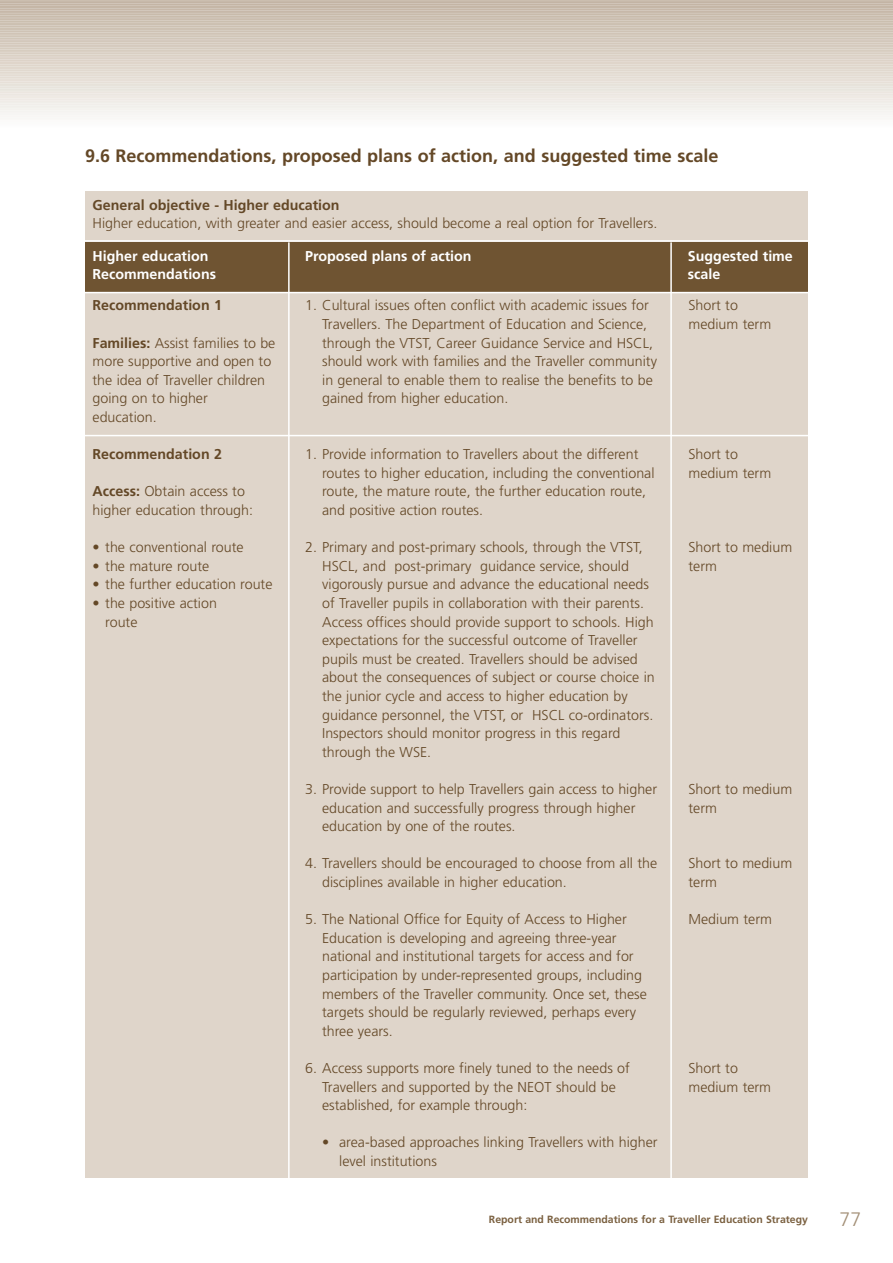
<style>
.page{position:relative;width:893px;height:1263px;background:#fff}
.page>*{position:absolute;margin:0;border:0;box-sizing:border-box;transform-origin:0 0}
.t1{font:300 19.5px "Frutiger";color:#a28e75}
.t2{font:700 18px "Frutiger";color:#644827}
.t3{font:300 14.25px/18.6px "Frutiger";color:#644827}
.t4{font:700 14.25px "Frutiger";color:#fff}
.t5{font:700 14.25px "Frutiger";color:#644827}
.t6{font:700 10.5px "Frutiger";color:#7b6141}
.s1{font-weight:700}
</style>
<div class="page">
<div style="left:0;top:0;width:893px;height:5px;background:#c3b4a4"></div>
<div style="left:0;top:2px;width:893px;height:5px;background:#d0c4b8"></div>
<hr style="left:0;top:4px;width:893px;height:4px;background:#c9bcad">
<hr style="left:0;top:6px;width:893px;height:4px;background:#c5b7a7">
<div style="left:0;top:7px;width:893px;height:5px;background:#d0c5b9"></div>
<hr style="left:0;top:9px;width:893px;height:4px;background:#ccbfb2">
<hr style="left:0;top:11px;width:893px;height:4px;background:#c7b9aa">
<div style="left:0;top:12px;width:893px;height:5px;background:#d0c4b7"></div>
<div style="left:0;top:14px;width:893px;height:5px;background:#d4cabe"></div>
<hr style="left:0;top:16px;width:893px;height:4px;background:#c9bcad">
<div style="left:0;top:17px;width:893px;height:5px;background:#cec2b5"></div>
<div style="left:0;top:19px;width:893px;height:5px;background:#d6ccc0"></div>
<hr style="left:0;top:21px;width:893px;height:4px;background:#ccbfb0">
<div style="left:0;top:24px;width:893px;height:5px;background:#d7cdc2"></div>
<hr style="left:0;top:26px;width:893px;height:4px;background:#d2c7ba">
<hr style="left:0;top:28px;width:893px;height:4px;background:#cec2b4">
<div style="left:0;top:29px;width:893px;height:5px;background:#d6cdc1"></div>
<div style="left:0;top:31px;width:893px;height:5px;background:#dad1c6"></div>
<hr style="left:0;top:33px;width:893px;height:4px;background:#d1c5b7">
<div style="left:0;top:34px;width:893px;height:5px;background:#d7cdc0"></div>
<div style="left:0;top:36px;width:893px;height:5px;background:#dbd3c9"></div>
<hr style="left:0;top:38px;width:893px;height:4px;background:#d3c7bb">
<div style="left:0;top:41px;width:893px;height:5px;background:#ddd4ca"></div>
<hr style="left:0;top:43px;width:893px;height:4px;background:#d5cabe">
<div style="left:0;top:46px;width:893px;height:5px;background:#ddd5cb"></div>
<svg style="left:0;top:48px;width:893px;height:4px;fill:#d7cdc0"></svg>
<div style="left:0;top:51px;width:893px;height:5px;background:#ded5cb"></div>
<div style="left:0;top:53px;width:893px;height:5px;background:#e2dbd1"></div>
<hr style="left:0;top:55px;width:893px;height:4px;background:#dcd1c6">
<div style="left:0;top:58px;width:893px;height:5px;background:#e4dcd4"></div>
<hr style="left:0;top:60px;width:893px;height:4px;background:#ded4c9">
<div style="left:0;top:63px;width:893px;height:5px;background:#e5ded5"></div>
<hr style="left:0;top:65px;width:893px;height:4px;background:#e0d8cd">
<div style="left:0;top:68px;width:893px;height:5px;background:#e5dfd6"></div>
<div style="left:0;top:70px;width:893px;height:5px;background:#e8e2da"></div>
<hr style="left:0;top:72px;width:893px;height:4px;background:#e3dcd2">
<div style="left:0;top:75px;width:893px;height:5px;background:#e9e4dd"></div>
<hr style="left:0;top:77px;width:893px;height:4px;background:#e6dfd6">
<div style="left:0;top:80px;width:893px;height:5px;background:#ece6e0"></div>
<hr style="left:0;top:82px;width:893px;height:4px;background:#e7e2da">
<div style="left:0;top:85px;width:893px;height:5px;background:#e8e4dd"></div>
<div style="left:0;top:90px;width:893px;height:5px;background:#ece6e0"></div>
<div style="left:0;top:95px;width:893px;height:5px;background:#efeae4"></div>
<hr style="left:0;top:99px;width:893px;height:4px;background:#f0ece7">
<div style="left:0;top:102px;width:893px;height:5px;background:#f1eeea"></div>
<div style="left:0;top:107px;width:893px;height:5px;background:#f4f2ee"></div>
<div style="left:0;top:112px;width:893px;height:5px;background:#f6f5f3"></div>
<div style="left:0;top:117px;width:893px;height:5px;background:#f9f8f6"></div>
<hr style="left:0;top:121px;width:893px;height:4px;background:#fbfbfa">
<div style="left:85px;top:191px;width:723px;height:987px;background:#dfd5ca"></div>
<div style="left:85px;top:242px;width:723px;height:50px;background:#6f5432"></div>
<hr style="left:82px;top:240px;width:735px;height:2px;background:#fff">
<hr style="left:82px;top:292px;width:735px;height:1px;background:#fff">
<hr style="left:82px;top:435px;width:735px;height:1px;background:#fff">
<hr style="left:288px;top:242px;width:2px;height:944px;background:#fff">
<hr style="left:670px;top:242px;width:2px;height:944px;background:#fff">
<p class="t2" style="left:85px;top:149px;width:635px">9.6 Recommendations, proposed plans of action, and suggested time scale</p>
<p class="t5" style="left:93px;top:199px;width:249px">General objective - Higher education</p>
<p class="t3" style="left:93px;top:215px;width:566px">Higher education, with greater and easier access, should become a real option for Travellers.</p>
<p class="t4" style="left:93px;top:250px;width:117px">Higher education</p>
<p class="t4" style="left:305px;top:250px;width:168px">Proposed plans of action</p>
<p class="t4" style="left:688px;top:250px;width:106px">Suggested time</p>
<p class="t4" style="left:93px;top:268px;width:125px">Recommendations</p>
<p class="t4" style="left:688px;top:268px;width:34px">scale</p>
<p class="t5" style="left:93px;top:300px;width:131px">Recommendation 1</p>
<p class="t3" style="left:93px;top:334px;width:184px"><span class="s1">Families:</span> Assist families to be more supportive and open to the idea of Traveller children going on to higher education.</p>
<p class="t5" style="left:93px;top:448px;width:131px">Recommendation 2</p>
<p class="t3" style="left:93px;top:483px;width:162px"><span class="s1">Access:</span> Obtain access to higher education through:</p>
<p class="t3" style="left:93px;top:539px;width:153px">• the conventional route</p>
<p class="t3" style="left:93px;top:558px;width:118px">• the mature route</p>
<p class="t3" style="left:93px;top:576px;width:181px">• the further education route</p>
<p class="t3" style="left:105px;top:595px;width:113px;text-indent:-13px">• the positive action route</p>
<p class="t3" style="left:322px;top:297px;width:336px;text-indent:-17px">1. Cultural issues often conflict with academic issues for Travellers. The Department of Education and Science, through the VTST, Career Guidance Service and HSCL, should work with families and the Traveller community in general to enable them to realise the benefits to be gained from higher education.</p>
<p class="t3" style="left:322px;top:446px;width:334px;text-indent:-17px">1. Provide information to Travellers about the different routes to higher education, including the conventional route, the mature route, the further education route, and positive action routes.</p>
<p class="t3" style="left:322px;top:539px;width:334px;text-indent:-17px">2. Primary and post-primary schools, through the VTST, HSCL, and post-primary guidance service, should vigorously pursue and advance the educational needs of Traveller pupils in collaboration with their parents.<br>Access offices should provide support to schools. High expectations for the successful outcome of Traveller pupils must be created. Travellers should be advised about the consequences of subject or course choice in the junior cycle and access to higher education by guidance personnel, the VTST, or HSCL co-ordinators.<br>Inspectors should monitor progress in this regard through the WSE.</p>
<p class="t3" style="left:322px;top:781px;width:336px;text-indent:-17px">3. Provide support to help Travellers gain access to higher education and successfully progress through higher education by one of the routes.</p>
<p class="t3" style="left:322px;top:855px;width:336px;text-indent:-17px">4. Travellers should be encouraged to choose from all the disciplines available in higher education.</p>
<p class="t3" style="left:322px;top:911px;width:326px;text-indent:-17px">5. The National Office for Equity of Access to Higher Education is developing and agreeing three-year national and institutional targets for access and for participation by under-represented groups, including members of the Traveller community. Once set, these targets should be regularly reviewed, perhaps every three years.</p>
<p class="t3" style="left:322px;top:1060px;width:309px;text-indent:-17px">6. Access supports more finely tuned to the needs of<br>Travellers and supported by the NEOT should be established, for example through:</p>
<p class="t3" style="left:339px;top:1134px;width:320px;text-indent:-17px">• area-based approaches linking Travellers with higher level institutions</p>
<p class="t3" style="left:688px;top:297px;width:84px">Short to medium term</p>
<p class="t3" style="left:688px;top:446px;width:84px">Short to medium term</p>
<p class="t3" style="left:688px;top:539px;width:105px">Short to medium term</p>
<p class="t3" style="left:688px;top:781px;width:105px">Short to medium term</p>
<p class="t3" style="left:688px;top:855px;width:105px">Short to medium term</p>
<p class="t3" style="left:688px;top:911px;width:85px">Medium term</p>
<p class="t3" style="left:688px;top:1060px;width:84px">Short to medium term</p>
<p class="t6" style="left:489px;top:1215px;width:321px">Report and Recommendations for a Traveller Education Strategy</p>
<h1 class="t1" style="left:840px;top:1211px;width:23px">77</h1>
</div>
